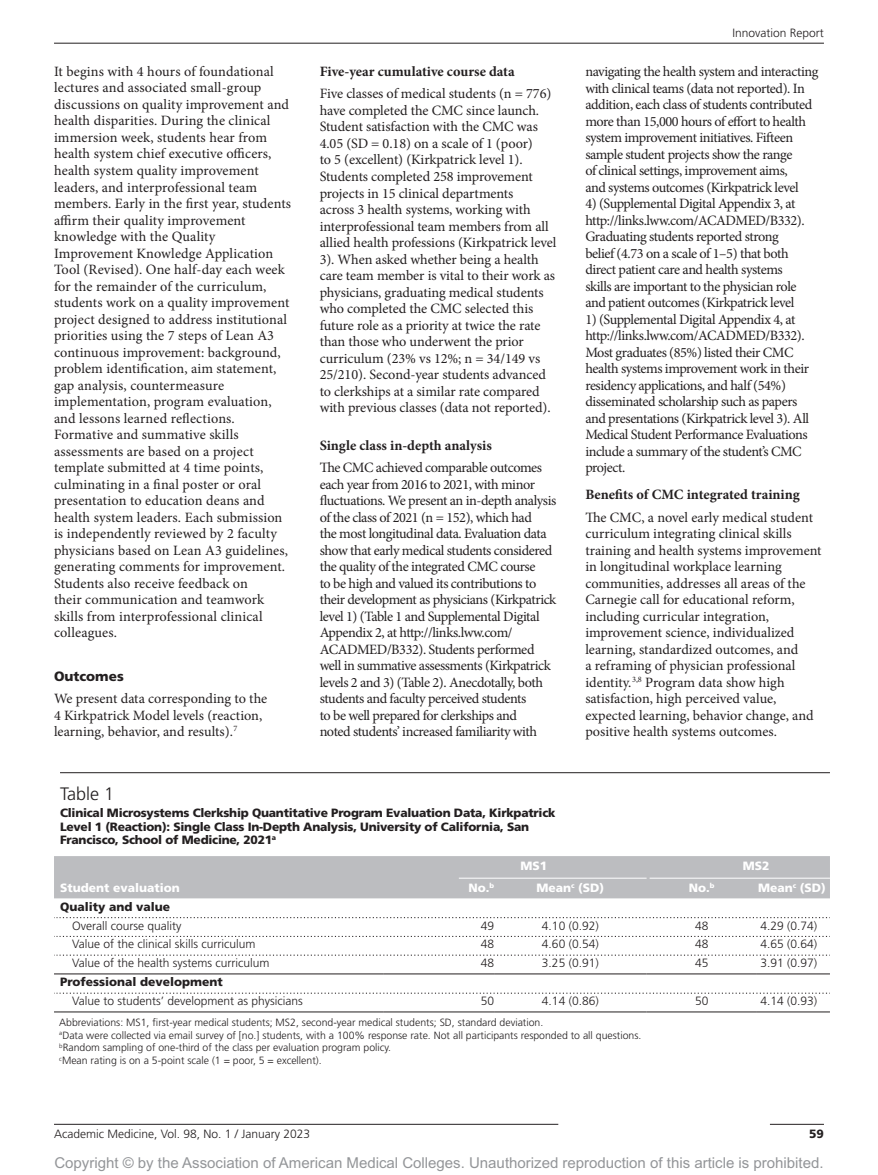
<style>
.page{position:relative;width:878px;height:1175px;background:#fff}
.page>*{position:absolute;margin:0;border:0;box-sizing:border-box;transform-origin:0 0}
.t1{font:300 18px "Frutiger LT Std";color:#231f20}
.t2{font:15px "Arial MT Std";color:#939598}
.t3{font:14.25px/16.5px "Minion Pro";letter-spacing:-.03em;color:#231f20}
.t4{font:14.25px/16.5px "Minion Pro";letter-spacing:-.01em;color:#231f20}
.t5{font:14.25px/16.5px "Minion Pro";letter-spacing:.01em;color:#231f20}
.t6{font:700 14.25px "Minion Pro";color:#231f20}
.t7{font:900 13.5px "Frutiger";color:#231f20}
.t8{font:300 12px "Frutiger LT Std";color:#231f20}
.t9{font:900 12px/13.5px "Frutiger";letter-spacing:-.02em;color:#231f20}
.t10{font:900 12px "Frutiger";color:#fff}
.t11{font:900 12px "Frutiger";color:#231f20}
.t12{font:300 10.5px/12.8px "Frutiger LT Std";color:#231f20}
</style>
<div class="page">
<hr style="left:54px;top:1124px;width:504px;height:1px;background:#231f20">
<hr style="left:770px;top:1124px;width:54px;height:1px;background:#231f20">
<hr style="left:54px;top:43px;width:770px;height:1px;background:#231f20">
<div style="left:54px;top:856px;width:776px;height:42px;background:#bcbdc0"></div>
<hr style="left:60px;top:973px;width:324px;height:1px;background:#231f20">
<hr style="left:384px;top:973px;width:110px;height:1px;background:#231f20">
<hr style="left:494px;top:973px;width:152px;height:1px;background:#231f20">
<hr style="left:646px;top:973px;width:110px;height:1px;background:#231f20">
<hr style="left:756px;top:973px;width:74px;height:1px;background:#231f20">
<svg style="left:54px;top:917px;width:776px;height:1px"></svg>
<svg style="left:54px;top:936px;width:776px;height:1px"></svg>
<svg style="left:54px;top:954px;width:776px;height:1px"></svg>
<svg style="left:54px;top:992px;width:776px;height:1px"></svg>
<hr style="left:60px;top:1011px;width:324px;height:1px;background:#231f20">
<hr style="left:384px;top:1011px;width:110px;height:1px;background:#231f20">
<hr style="left:494px;top:1011px;width:152px;height:1px;background:#231f20">
<hr style="left:646px;top:1011px;width:110px;height:1px;background:#231f20">
<hr style="left:756px;top:1011px;width:74px;height:1px;background:#231f20">
<hr style="left:60px;top:772px;width:770px;height:1px;background:#231f20">
<hr style="left:459px;top:878px;width:187px;height:1px;background:#fff">
<hr style="left:649px;top:878px;width:181px;height:1px;background:#fff">
<p class="t5" style="left:54px;top:63px;width:239px">It begins with 4 hours of foundational lectures and associated small-group discussions on quality improvement and health disparities. During the clinical immersion week, students hear from health system chief executive officers, health system quality improvement leaders, and interprofessional team members. Early in the first year, students affirm their quality improvement knowledge with the Quality Improvement Knowledge Application Tool (Revised). One half-day each week for the remainder of the curriculum, students work on a quality improvement project designed to address institutional priorities using the 7 steps of Lean A3 continuous improvement: background, problem identification, aim statement, gap analysis, countermeasure implementation, program evaluation, and lessons learned reflections.<br>Formative and summative skills assessments are based on a project template submitted at 4 time points, culminating in a final poster or oral presentation to education deans and health system leaders. Each submission is independently reviewed by 2 faculty physicians based on Lean A3 guidelines, generating comments for improvement.<br>Students also receive feedback on<br>their communication and teamwork skills from interprofessional clinical colleagues.</p>
<p class="t7" style="left:54px;top:668px;width:71px">Outcomes</p>
<p class="t4" style="left:54px;top:690px;width:215px">We present data corresponding to the<br>4 Kirkpatrick Model levels (reaction, learning, behavior, and results).<sup>7</sup></p>
<p class="t6" style="left:320px;top:61px;width:196px">Five-year cumulative course data</p>
<p class="t4" style="left:320px;top:86px;width:238px">Five classes of medical students (n = 776) have completed the CMC since launch.<br>Student satisfaction with the CMC was 4.05 (SD = 0.18) on a scale of 1 (poor)<br>to 5 (excellent) (Kirkpatrick level 1).<br>Students completed 258 improvement projects in 15 clinical departments<br>across 3 health systems, working with interprofessional team members from all allied health professions (Kirkpatrick level 3). When asked whether being a health care team member is vital to their work as physicians, graduating medical students who completed the CMC selected this future role as a priority at twice the rate than those who underwent the prior curriculum (23% vs 12%; n = 34/149 vs 25/210). Second-year students advanced to clerkships at a similar rate compared with previous classes (data not reported).</p>
<p class="t6" style="left:320px;top:435px;width:174px">Single class in-depth analysis</p>
<p class="t3" style="left:320px;top:459px;width:238px">The CMC achieved comparable outcomes each year from 2016 to 2021, with minor fluctuations. We present an in-depth analysis of the class of 2021 (n = 152), which had<br>the most longitudinal data. Evaluation data show that early medical students considered the quality of the integrated CMC course<br>to be high and valued its contributions to their development as physicians (Kirkpatrick level 1) (Table 1 and Supplemental Digital Appendix 2, at http://links.lww.com/ ACADMED/B332). Students performed well in summative assessments (Kirkpatrick levels 2 and 3) (Table 2). Anecdotally, both students and faculty perceived students<br>to be well prepared for clerkships and<br>noted students’ increased familiarity with</p>
<p class="t8" style="left:732px;top:26px;width:93px">Innovation Report</p>
<p class="t3" style="left:585px;top:63px;width:234px">navigating the health system and interacting with clinical teams (data not reported). In addition, each class of students contributed more than 15,000 hours of effort to health system improvement initiatives. Fifteen sample student projects show the range<br>of clinical settings, improvement aims,<br>and systems outcomes (Kirkpatrick level</p>
<p class="t3" style="left:585px;top:195px;width:221px">4) (Supplemental Digital Appendix 3, at http://links.lww.com/ACADMED/B332).<br>Graduating students reported strong belief (4.73 on a scale of 1–5) that both direct patient care and health systems skills are important to the physician role and patient outcomes (Kirkpatrick level</p>
<p class="t3" style="left:585px;top:311px;width:225px">1) (Supplemental Digital Appendix 4, at http://links.lww.com/ACADMED/B332).<br>Most graduates (85%) listed their CMC health systems improvement work in their residency applications, and half (54%) disseminated scholarship such as papers and presentations (Kirkpatrick level 3). All Medical Student Performance Evaluations include a summary of the student’s CMC project.</p>
<p class="t6" style="left:585px;top:484px;width:216px">Benefits of CMC integrated training</p>
<p class="t4" style="left:585px;top:509px;width:238px">The CMC, a novel early medical student curriculum integrating clinical skills training and health systems improvement in longitudinal workplace learning communities, addresses all areas of the Carnegie call for educational reform, including curricular integration, improvement science, individualized learning, standardized outcomes, and<br>a reframing of physician professional identity.<sup>3,8</sup> Program data show high satisfaction, high perceived value, expected learning, behavior change, and positive health systems outcomes.</p>
<p class="t1" style="left:60px;top:783px;width:56px">Table 1</p>
<p class="t9" style="left:60px;top:806px;width:497px">Clinical Microsystems Clerkship Quantitative Program Evaluation Data, Kirkpatrick<br>Level 1 (Reaction): Single Class In-Depth Analysis, University of California, San<br>Francisco, School of Medicine, 2021<sup>a</sup></p>
<p class="t10" style="left:60px;top:880px;width:121px">Student evaluation</p>
<p class="t10" style="left:520px;top:859px;width:28px">MS1</p>
<p class="t10" style="left:743px;top:859px;width:28px">MS2</p>
<p class="t10" style="left:468px;top:880px;width:27px">No.<sup>b</sup></p>
<p class="t10" style="left:536px;top:880px;width:69px">Mean<sup>c</sup> (SD)</p>
<p class="t10" style="left:689px;top:880px;width:27px">No.<sup>b</sup></p>
<p class="t10" style="left:758px;top:880px;width:69px">Mean<sup>c</sup> (SD)</p>
<p class="t11" style="left:60px;top:899px;width:112px">Quality and value</p>
<p class="t8" style="left:72px;top:918px;width:111px">Overall course quality</p>
<p class="t8" style="left:480px;top:918px;width:15px">49</p>
<p class="t8" style="left:542px;top:918px;width:58px">4.10 (0.92)</p>
<p class="t8" style="left:695px;top:918px;width:15px">48</p>
<p class="t8" style="left:760px;top:918px;width:58px">4.29 (0.74)</p>
<p class="t8" style="left:72px;top:937px;width:185px">Value of the clinical skills curriculum</p>
<p class="t8" style="left:480px;top:937px;width:15px">48</p>
<p class="t8" style="left:542px;top:937px;width:58px">4.60 (0.54)</p>
<p class="t8" style="left:695px;top:937px;width:15px">48</p>
<p class="t8" style="left:760px;top:937px;width:58px">4.65 (0.64)</p>
<p class="t8" style="left:72px;top:956px;width:199px">Value of the health systems curriculum</p>
<p class="t8" style="left:480px;top:956px;width:15px">48</p>
<p class="t8" style="left:542px;top:956px;width:58px">3.25 (0.91)</p>
<p class="t8" style="left:695px;top:956px;width:15px">45</p>
<p class="t8" style="left:760px;top:956px;width:58px">3.91 (0.97)</p>
<p class="t11" style="left:60px;top:975px;width:164px">Professional development</p>
<p class="t8" style="left:72px;top:994px;width:232px">Value to students’ development as physicians</p>
<p class="t8" style="left:480px;top:994px;width:15px">50</p>
<p class="t8" style="left:542px;top:994px;width:58px">4.14 (0.86)</p>
<p class="t8" style="left:695px;top:994px;width:15px">50</p>
<p class="t8" style="left:760px;top:994px;width:58px">4.14 (0.93)</p>
<p class="t12" style="left:59px;top:1016px;width:583px">Abbreviations: MS1, first-year medical students; MS2, second-year medical students; SD, standard deviation.<br><sup>a</sup>Data were collected via email survey of [no.] students, with a 100% response rate. Not all participants responded to all questions. <sup>b</sup>Random sampling of one-third of the class per evaluation program policy.<br><sup>c</sup>Mean rating is on a 5-point scale (1 = poor, 5 = excellent).</p>
<p class="t8" style="left:54px;top:1127px;width:258px">Academic Medicine, Vol. 98, No. 1 / January 2023</p>
<p class="t9" style="left:809px;top:1127px;width:16px">59</p>
<p class="t2" style="left:54px;top:1154px;width:770px">Copyright © by the Association of American Medical Colleges. Unauthorized reproduction of this article is prohibited.</p>
</div>
